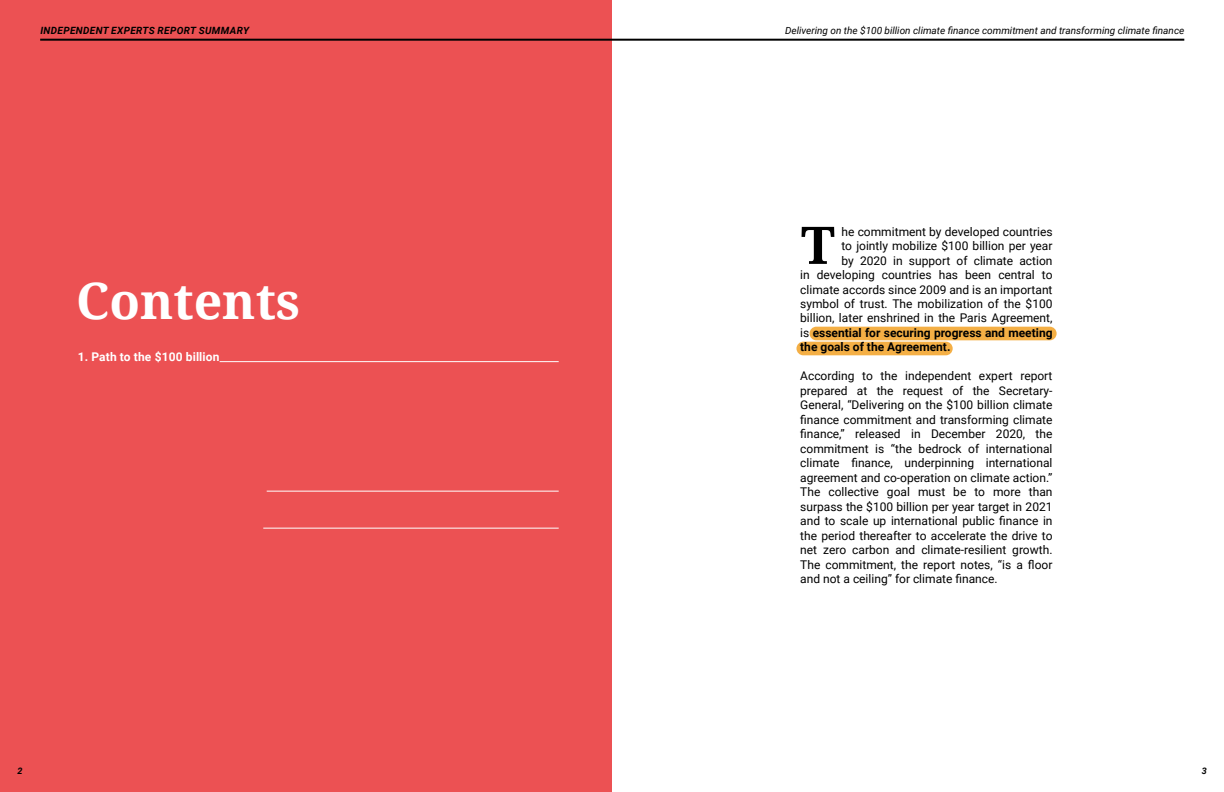
<style>
.page{position:relative;width:1224px;height:792px;background:#fff}
.page>*{position:absolute;margin:0;border:0;box-sizing:border-box;transform-origin:0 0}
.t1{font:700 51.8px "Noto Serif";color:#000}
.t2{font:700 50px "Noto Serif";color:#fff}
.t3{font:12px/14.5px "Roboto";color:#000;text-align:justify}
.t4{font:700 12px "Roboto";color:#000}
.t5{font:700 12px "Roboto";letter-spacing:.01em;color:#fff}
.t6{font:italic 10px "Roboto";color:#000}
.t7{font:italic 700 10px "Roboto";letter-spacing:.035em;color:#000}
.t8{font:italic 700 9px "Roboto";color:#000}
.s1{font-weight:400}
</style>
<div class="page">
<hr style="left:40px;top:39px;width:1144px;height:2px;background:#000">
<div style="left:0;top:0;width:612px;height:792px;background:#ec5153"></div>
<div style="left:810px;top:327px;width:247px;height:13px;background:#f4af45;border-radius:7px"></div>
<div style="left:796px;top:342px;width:157px;height:13px;background:#f4af45;border-radius:7px"></div>
<hr style="left:220px;top:361px;width:339px;height:1px;background:#fff">
<hr style="left:267px;top:491px;width:292px;height:1px;background:#fff">
<hr style="left:263px;top:528px;width:296px;height:1px;background:#fff">
<p class="t7" style="left:40px;top:23px;width:210px">INDEPENDENT EXPERTS REPORT SUMMARY</p>
<p class="t6" style="left:785px;top:23px;width:401px">Delivering on the $100 billion climate finance commitment and transforming climate finance</p>
<h2 class="t2" style="left:76px;top:266px;width:226px">Contents</h2>
<p class="t5" style="left:78px;top:348px;width:143px">1. Path to the $100 billion</p>
<p class="t3" style="left:842px;top:224px;width:213px">he commitment by developed countries</p>
<p class="t3" style="left:842px;top:238px;width:213px">to jointly mobilize $100 billion per year</p>
<p class="t3" style="left:842px;top:253px;width:213px">by 2020 in support of climate action</p>
<p class="t3" style="left:800px;top:267px;width:254px">in developing countries has been central to</p>
<p class="t3" style="left:800px;top:282px;width:254px">climate accords since 2009 and is an important</p>
<p class="t3" style="left:800px;top:296px;width:254px">symbol of trust. The mobilization of the $100</p>
<p class="t3" style="left:800px;top:311px;width:254px">billion, later enshrined in the Paris Agreement,</p>
<p class="t4" style="left:800px;top:324px;width:254px"><span class="s1">is</span> essential for securing progress and meeting</p>
<p class="t4" style="left:800px;top:339px;width:152px">the goals of the Agreement.</p>
<p class="t3" style="left:800px;top:369px;width:254px">According to the independent expert report prepared at the request of the Secretary-General, “Delivering on the $100 billion climate finance commitment and transforming climate finance,” released in December 2020, the commitment is “the bedrock of international climate finance, underpinning international agreement and co-operation on climate action.” The collective goal must be to more than surpass the $100 billion per year target in 2021 and to scale up international public finance in the period thereafter to accelerate the drive to net zero carbon and climate-resilient growth.<br>The commitment, the report notes, “is a floor and not a ceiling” for climate finance.</p>
<h1 class="t1" style="left:801px;top:209px;width:35px">T</h1>
<p class="t8" style="left:18px;top:764px;width:7px">2</p>
<p class="t8" style="left:1202px;top:764px;width:7px">3</p>
</div>
